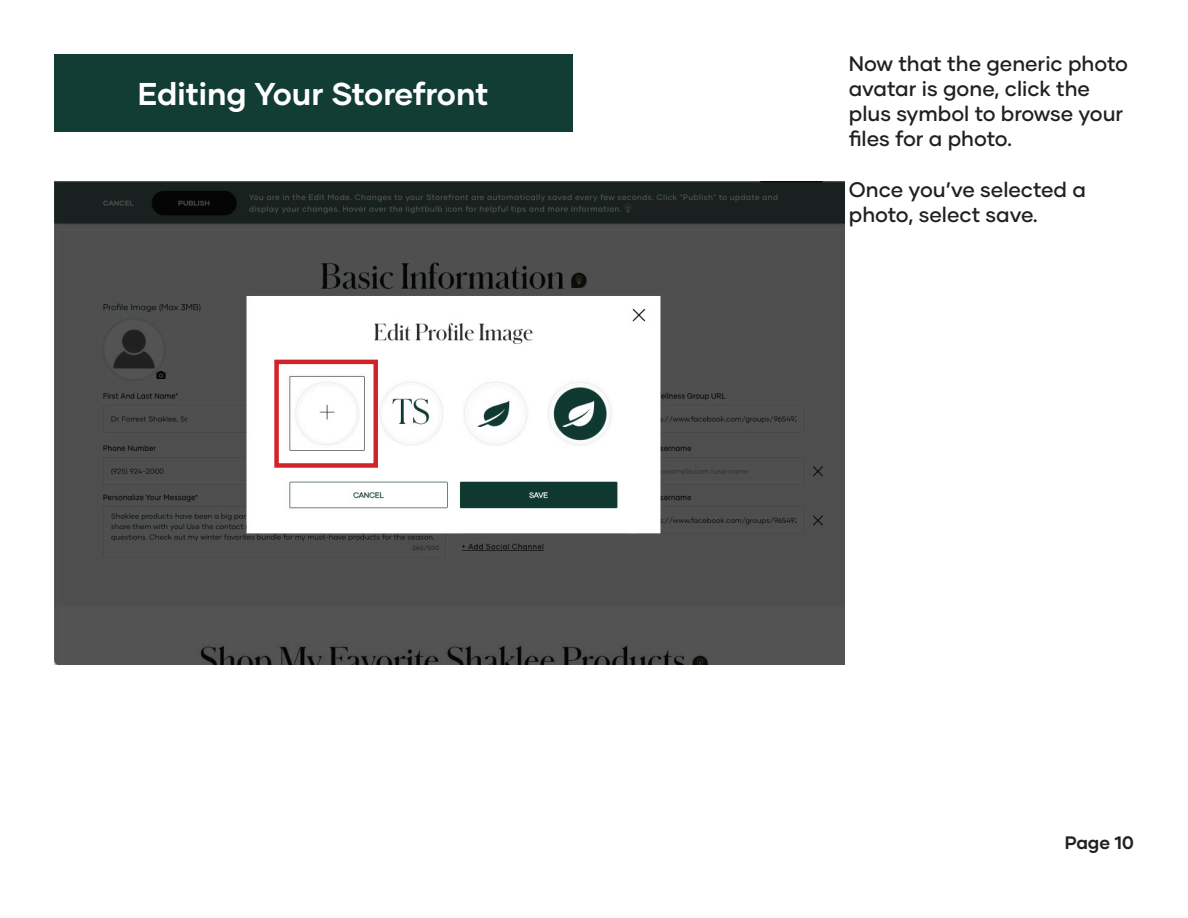
<style>
.page{position:relative;width:1188px;height:918px;background:#fff}
.page>*{position:absolute;margin:0;border:0;box-sizing:border-box;transform-origin:0 0}
.t1{font:700 31.5px "Gilmer";color:#fff}
.t2{font:500 21px/25.2px "Gilmer";color:#231f20}
.t3{font:700 18px "Gilmer";color:#231f20}
</style>
<div class="page">
<img style="left:54px;top:181px;width:790px;height:484px">
<div style="left:54px;top:54px;width:518px;height:78px;background:#113d34"></div>
<div style="left:274px;top:360px;width:104px;height:108px;border:4px solid #d1232a"></div>
<p class="t1" style="left:138px;top:74px;width:352px">Editing Your Storefront</p>
<p class="t2" style="left:849px;top:50px;width:281px">Now that the generic photo avatar is gone, click the plus symbol to browse your files for a photo.</p>
<p class="t2" style="left:849px;top:176px;width:239px">Once you’ve selected a photo, select save.</p>
<p class="t3" style="left:1065px;top:831px;width:71px">Page 10</p>
</div>
